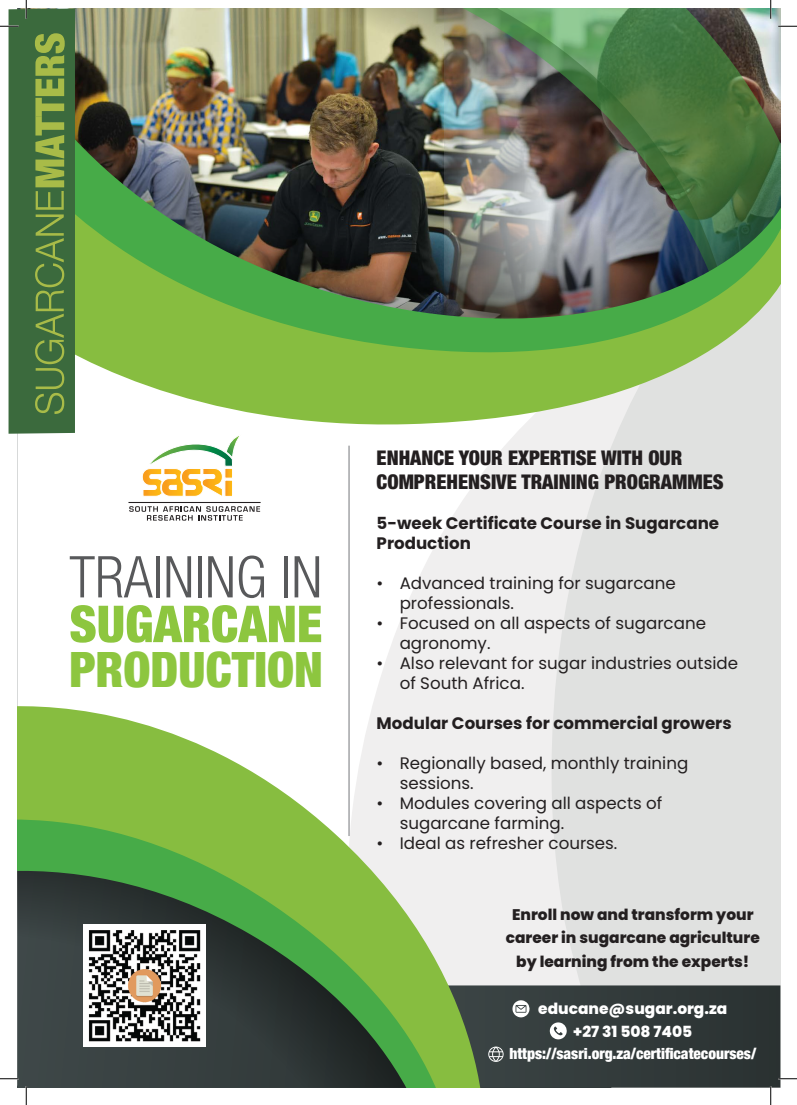
<style>
.page{position:relative;width:797px;height:1105px;background:#fff}
.page>*{position:absolute;margin:0;border:0;box-sizing:border-box;transform-origin:0 0}
.t1{font:300 57.62px "Helvetica Neue";color:#58595b}
.t2{font:900 condensed 50.88px "Helvetica Neue";color:#8dc63f}
.t3{font:900 condensed 48.75px "Helvetica Neue";color:#8dc63f}
.t4{font:900 condensed 20.12px/24.2px "Helvetica Neue";color:#231f20}
.t5{font:16.62px/20px "Poppins";color:#231f20}
.t6{font:700 16.62px/20px "Poppins";color:#231f20}
.t7{font:800 15.38px/23.6px "Poppins";color:#231f20;text-align:center}
.t8{font:900 condensed 15.38px "Helvetica Neue";color:#fff}
.t9{font:800 15.38px/23.6px "Poppins";color:#fff;text-align:center}
</style>
<div class="page">
<svg style="left:348px;top:430px;width:202px;height:555px;fill:#f0efef"></svg>
<svg style="left:550px;top:430px;width:230px;height:555px;background:#e1e2e1"></svg>
<div style="left:504px;top:985px;width:276px;height:102px;background:#313939"></div>
<svg style="left:17px;top:704px;width:487px;height:383px"></svg>
<img style="left:75px;top:9px;width:705px;height:34px">
<img style="left:75px;top:43px;width:705px;height:101px">
<img style="left:75px;top:144px;width:705px;height:286px">
<hr style="left:348px;top:446px;width:2px;height:390px;background:#939598">
<svg style="left:142px;top:436px;width:97px;height:61px"></svg>
<hr style="left:128px;top:502px;width:132px;height:1px;background:#231f20">
<svg style="left:129px;top:506px;width:131px;height:15px"></svg>
<img style="left:84px;top:925px;width:122px;height:122px">
<svg style="left:512px;top:1000px;width:17px;height:17px"></svg>
<svg style="left:488px;top:1046px;width:15px;height:16px"></svg>
<svg style="left:550px;top:1022px;width:17px;height:17px"></svg>
<svg style="left:778px;top:25px;width:19px;height:2px"></svg>
<svg style="left:0;top:1078px;width:19px;height:1px"></svg>
<svg style="left:778px;top:1078px;width:19px;height:1px"></svg>
<svg style="left:0;top:0;width:75px;height:434px;background:#648858"></svg>
<svg style="left:25px;top:1086px;width:2px;height:19px"></svg>
<svg style="left:770px;top:0;width:1px;height:19px"></svg>
<svg style="left:770px;top:1086px;width:1px;height:19px"></svg>
<p class="t1" style="left:69px;top:544px;width:254px">TRAINING IN</p>
<p class="t2" style="left:69px;top:593px;width:254px">SUGARCANE</p>
<p class="t3" style="left:69px;top:639px;width:255px">PRODUCTION</p>
<p class="t4" style="left:376px;top:445px;width:348px">ENHANCE YOUR EXPERTISE WITH OUR<br>COMPREHENSIVE TRAINING PROGRAMMES</p>
<p class="t6" style="left:376px;top:513px;width:344px">5-week Certificate Course in Sugarcane<br>Production</p>
<p class="t5" style="left:400px;top:573px;width:277px;text-indent:-23px">• Advanced training for sugarcane professionals.</p>
<p class="t5" style="left:400px;top:613px;width:308px;text-indent:-23px">• Focused on all aspects of sugarcane agronomy.</p>
<p class="t5" style="left:400px;top:653px;width:340px;text-indent:-23px">• Also relevant for sugar industries outside of South Africa.</p>
<p class="t6" style="left:376px;top:713px;width:356px">Modular Courses for commercial growers</p>
<p class="t5" style="left:400px;top:753px;width:290px;text-indent:-23px">• Regionally based, monthly training sessions.</p>
<p class="t5" style="left:400px;top:793px;width:264px;text-indent:-23px">• Modules covering all aspects of sugarcane farming.</p>
<p class="t5" style="left:376px;top:833px;width:242px">• Ideal as refresher courses.</p>
<p class="t7" style="left:506px;top:902px;width:255px">Enroll now and transform your career in sugarcane agriculture by learning from the experts!</p>
<p class="t9" style="left:538px;top:997px;width:190px">educane@sugar.org.za +27 31 508 7405</p>
<p class="t8" style="left:509px;top:1044px;width:248px">https://sasri.org.za/certificatecourses/</p>
</div>
